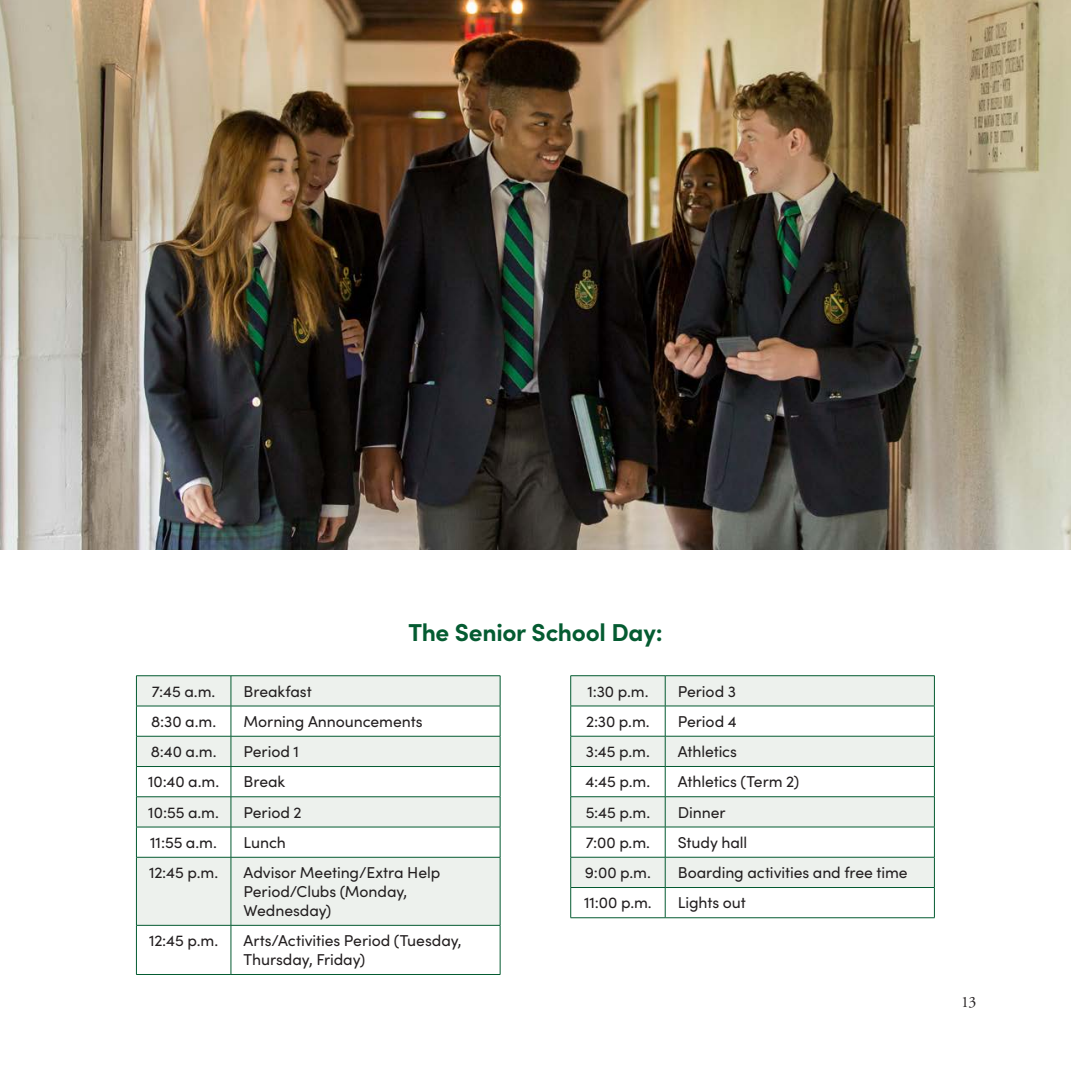
<style>
.page{position:relative;width:1071px;height:1071px;background:#fff}
.page>*{position:absolute;margin:0;border:0;box-sizing:border-box;transform-origin:0 0}
.t1{font:700 24.5px "Sofia Pro";letter-spacing:-.01em;color:#045b31}
.t2{font:15.75px/18.9px "Sofia Pro";letter-spacing:-.005em;color:#231f20}
.t3{font:15.75px "Adobe Garamond Pro";color:#231f20}
</style>
<div class="page">
<svg style="left:137px;top:676px;width:363px;height:249px;fill:#edf1ed"></svg>
<hr style="left:136px;top:675px;width:95px;height:1px;background:#045b31">
<hr style="left:136px;top:676px;width:1px;height:30px;background:#045b31">
<hr style="left:231px;top:675px;width:269px;height:1px;background:#045b31">
<hr style="left:231px;top:676px;width:1px;height:30px;background:#045b31">
<hr style="left:500px;top:676px;width:1px;height:30px;background:#045b31">
<hr style="left:136px;top:706px;width:95px;height:1px;background:#045b31">
<hr style="left:136px;top:706px;width:1px;height:30px;background:#045b31">
<hr style="left:231px;top:706px;width:269px;height:1px;background:#045b31">
<hr style="left:231px;top:706px;width:1px;height:30px;background:#045b31">
<hr style="left:500px;top:706px;width:1px;height:30px;background:#045b31">
<hr style="left:136px;top:736px;width:95px;height:1px;background:#045b31">
<hr style="left:136px;top:736px;width:1px;height:30px;background:#045b31">
<hr style="left:231px;top:736px;width:269px;height:1px;background:#045b31">
<hr style="left:231px;top:736px;width:1px;height:30px;background:#045b31">
<hr style="left:500px;top:736px;width:1px;height:30px;background:#045b31">
<hr style="left:136px;top:766px;width:95px;height:1px;background:#045b31">
<hr style="left:136px;top:767px;width:1px;height:30px;background:#045b31">
<hr style="left:231px;top:766px;width:269px;height:1px;background:#045b31">
<hr style="left:231px;top:767px;width:1px;height:30px;background:#045b31">
<hr style="left:500px;top:767px;width:1px;height:30px;background:#045b31">
<hr style="left:136px;top:796px;width:95px;height:1px;background:#045b31">
<hr style="left:136px;top:797px;width:1px;height:30px;background:#045b31">
<hr style="left:231px;top:796px;width:269px;height:1px;background:#045b31">
<hr style="left:231px;top:797px;width:1px;height:30px;background:#045b31">
<hr style="left:500px;top:797px;width:1px;height:30px;background:#045b31">
<hr style="left:136px;top:827px;width:95px;height:1px;background:#045b31">
<hr style="left:136px;top:827px;width:1px;height:30px;background:#045b31">
<hr style="left:231px;top:827px;width:269px;height:1px;background:#045b31">
<hr style="left:231px;top:827px;width:1px;height:30px;background:#045b31">
<hr style="left:500px;top:827px;width:1px;height:30px;background:#045b31">
<hr style="left:136px;top:857px;width:95px;height:1px;background:#045b31">
<hr style="left:136px;top:858px;width:1px;height:67px;background:#045b31">
<hr style="left:231px;top:857px;width:269px;height:1px;background:#045b31">
<hr style="left:231px;top:858px;width:1px;height:67px;background:#045b31">
<hr style="left:500px;top:858px;width:1px;height:67px;background:#045b31">
<hr style="left:136px;top:925px;width:95px;height:1px;background:#045b31">
<hr style="left:136px;top:926px;width:1px;height:48px;background:#045b31">
<hr style="left:231px;top:925px;width:269px;height:1px;background:#045b31">
<hr style="left:231px;top:926px;width:1px;height:48px;background:#045b31">
<hr style="left:500px;top:926px;width:1px;height:48px;background:#045b31">
<hr style="left:136px;top:974px;width:95px;height:1px;background:#045b31">
<hr style="left:231px;top:974px;width:269px;height:1px;background:#045b31">
<img style="left:0;top:0;width:1071px;height:550px">
<svg style="left:571px;top:676px;width:363px;height:211px;fill:#edf1ed"></svg>
<hr style="left:570px;top:675px;width:95px;height:1px;background:#045b31">
<hr style="left:570px;top:676px;width:1px;height:30px;background:#045b31">
<hr style="left:665px;top:675px;width:270px;height:1px;background:#045b31">
<hr style="left:665px;top:676px;width:1px;height:30px;background:#045b31">
<hr style="left:934px;top:676px;width:1px;height:30px;background:#045b31">
<hr style="left:570px;top:706px;width:95px;height:1px;background:#045b31">
<hr style="left:570px;top:706px;width:1px;height:30px;background:#045b31">
<hr style="left:665px;top:706px;width:270px;height:1px;background:#045b31">
<hr style="left:665px;top:706px;width:1px;height:30px;background:#045b31">
<hr style="left:934px;top:706px;width:1px;height:30px;background:#045b31">
<hr style="left:570px;top:736px;width:95px;height:1px;background:#045b31">
<hr style="left:570px;top:736px;width:1px;height:30px;background:#045b31">
<hr style="left:665px;top:736px;width:270px;height:1px;background:#045b31">
<hr style="left:665px;top:736px;width:1px;height:30px;background:#045b31">
<hr style="left:934px;top:736px;width:1px;height:30px;background:#045b31">
<hr style="left:570px;top:766px;width:95px;height:1px;background:#045b31">
<hr style="left:570px;top:767px;width:1px;height:30px;background:#045b31">
<hr style="left:665px;top:766px;width:270px;height:1px;background:#045b31">
<hr style="left:665px;top:767px;width:1px;height:30px;background:#045b31">
<hr style="left:934px;top:767px;width:1px;height:30px;background:#045b31">
<hr style="left:570px;top:796px;width:95px;height:1px;background:#045b31">
<hr style="left:570px;top:797px;width:1px;height:30px;background:#045b31">
<hr style="left:665px;top:796px;width:270px;height:1px;background:#045b31">
<hr style="left:665px;top:797px;width:1px;height:30px;background:#045b31">
<hr style="left:934px;top:797px;width:1px;height:30px;background:#045b31">
<hr style="left:570px;top:827px;width:95px;height:1px;background:#045b31">
<hr style="left:570px;top:827px;width:1px;height:30px;background:#045b31">
<hr style="left:665px;top:827px;width:270px;height:1px;background:#045b31">
<hr style="left:665px;top:827px;width:1px;height:30px;background:#045b31">
<hr style="left:934px;top:827px;width:1px;height:30px;background:#045b31">
<hr style="left:570px;top:857px;width:95px;height:1px;background:#045b31">
<hr style="left:570px;top:857px;width:1px;height:30px;background:#045b31">
<hr style="left:665px;top:857px;width:270px;height:1px;background:#045b31">
<hr style="left:665px;top:857px;width:1px;height:30px;background:#045b31">
<hr style="left:934px;top:857px;width:1px;height:30px;background:#045b31">
<hr style="left:570px;top:887px;width:95px;height:1px;background:#045b31">
<hr style="left:570px;top:888px;width:1px;height:30px;background:#045b31">
<hr style="left:665px;top:887px;width:270px;height:1px;background:#045b31">
<hr style="left:665px;top:888px;width:1px;height:30px;background:#045b31">
<hr style="left:934px;top:888px;width:1px;height:30px;background:#045b31">
<hr style="left:570px;top:917px;width:95px;height:1px;background:#045b31">
<hr style="left:665px;top:917px;width:270px;height:1px;background:#045b31">
<p class="t1" style="left:408px;top:613px;width:256px">The Senior School Day:</p>
<p class="t2" style="left:152px;top:681px;width:65px">7:45 a.m.</p>
<p class="t2" style="left:244px;top:681px;width:70px">Breakfast</p>
<p class="t2" style="left:151px;top:711px;width:67px">8:30 a.m.</p>
<p class="t2" style="left:244px;top:711px;width:181px">Morning Announcements</p>
<p class="t2" style="left:151px;top:741px;width:67px">8:40 a.m.</p>
<p class="t2" style="left:244px;top:741px;width:57px">Period 1</p>
<p class="t2" style="left:148px;top:771px;width:73px">10:40 a.m.</p>
<p class="t2" style="left:244px;top:771px;width:43px">Break</p>
<p class="t2" style="left:148px;top:802px;width:72px">10:55 a.m.</p>
<p class="t2" style="left:244px;top:802px;width:60px">Period 2</p>
<p class="t2" style="left:150px;top:832px;width:68px">11:55 a.m.</p>
<p class="t2" style="left:244px;top:832px;width:44px">Lunch</p>
<p class="t2" style="left:149px;top:862px;width:71px">12:45 p.m.</p>
<p class="t2" style="left:244px;top:862px;width:198px">Advisor Meeting/Extra Help<br>Period/Clubs (Monday,<br>Wednesday)</p>
<p class="t2" style="left:149px;top:930px;width:71px">12:45 p.m.</p>
<p class="t2" style="left:244px;top:930px;width:220px">Arts/Activities Period (Tuesday,<br>Thursday, Friday)</p>
<p class="t2" style="left:587px;top:681px;width:63px">1:30 p.m.</p>
<p class="t2" style="left:678px;top:681px;width:60px">Period 3</p>
<p class="t2" style="left:586px;top:711px;width:65px">2:30 p.m.</p>
<p class="t2" style="left:678px;top:711px;width:60px">Period 4</p>
<p class="t2" style="left:586px;top:741px;width:66px">3:45 p.m.</p>
<p class="t2" style="left:678px;top:741px;width:61px">Athletics</p>
<p class="t2" style="left:586px;top:771px;width:66px">4:45 p.m.</p>
<p class="t2" style="left:678px;top:771px;width:123px">Athletics (Term 2)</p>
<p class="t2" style="left:586px;top:802px;width:66px">5:45 p.m.</p>
<p class="t2" style="left:678px;top:802px;width:49px">Dinner</p>
<p class="t2" style="left:586px;top:832px;width:66px">7:00 p.m.</p>
<p class="t2" style="left:678px;top:832px;width:71px">Study hall</p>
<p class="t2" style="left:585px;top:862px;width:68px">9:00 p.m.</p>
<p class="t2" style="left:678px;top:862px;width:231px">Boarding activities and free time</p>
<p class="t2" style="left:584px;top:892px;width:69px">11:00 p.m.</p>
<p class="t2" style="left:678px;top:892px;width:69px">Lights out</p>
<p class="t3" style="left:961px;top:993px;width:17px">13</p>
</div>
